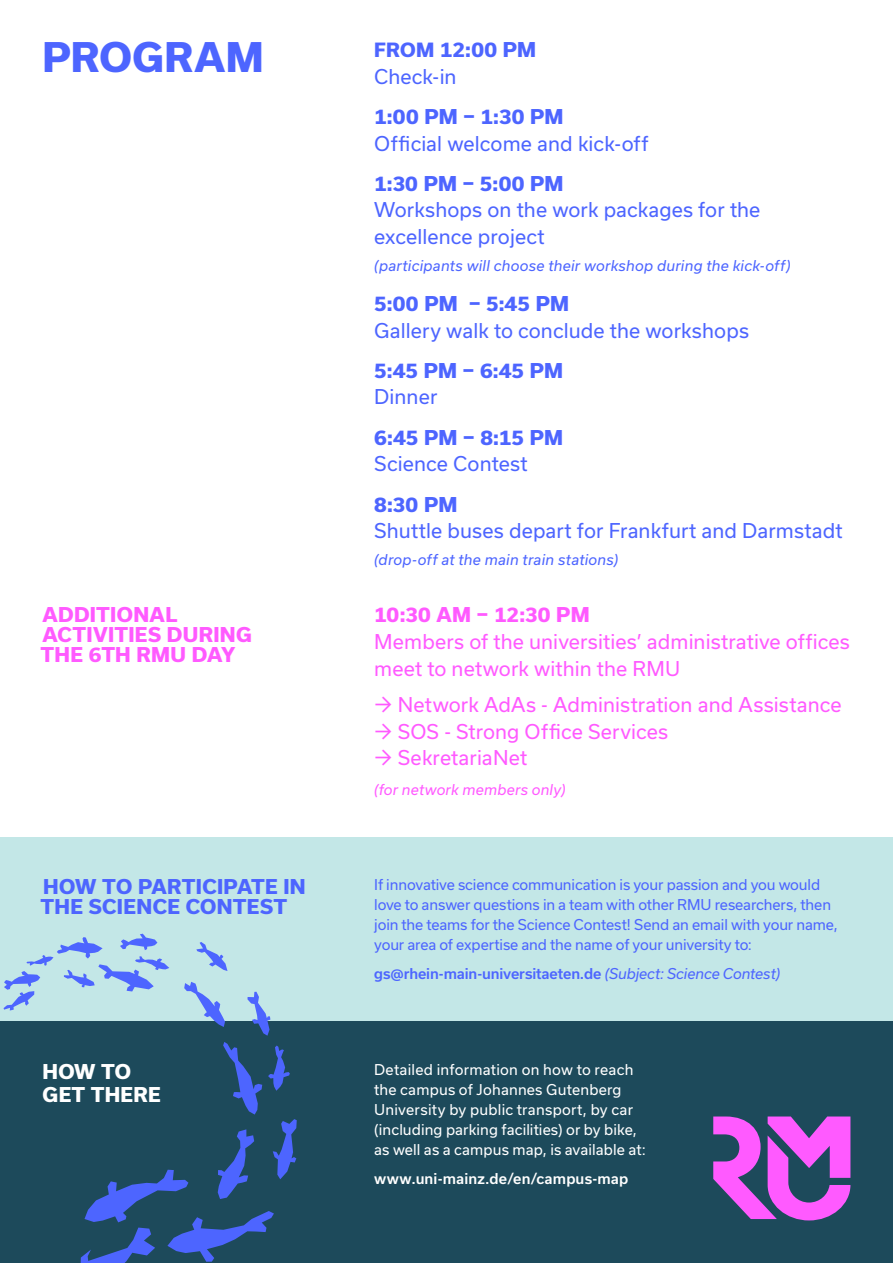
<style>
.page{position:relative;width:893px;height:1263px;background:#fff}
.page>*{position:absolute;margin:0;border:0;box-sizing:border-box;transform-origin:0 0}
.t1{font:800 39px "Usual";letter-spacing:.01em;color:#4d65ff}
.t2{font:19.5px/26.5px "Usual";letter-spacing:.005em;color:#4d65ff}
.t3{font:19.5px/26.5px "Usual";letter-spacing:.005em;color:#ff5aff}
.t4{font:800 19.5px/20px "Usual";letter-spacing:.005em;color:#4d65ff}
.t5{font:800 19.5px/20px "Usual";letter-spacing:.015em;color:#ff5aff}
.t6{font:800 19.5px/23.4px "Usual";letter-spacing:.015em;color:#fff}
.t7{font:14.25px/20px "Usual";letter-spacing:-.01em;color:#4d65ff}
.t8{font:14.25px/20px "Usual";letter-spacing:.01em;color:#fff}
.t9{font:italic 14.25px "Usual";letter-spacing:.015em;color:#4d65ff}
.t10{font:500 14.25px "Usual";letter-spacing:-.01em;color:#4d65ff}
.t11{font:500 14.25px "Usual";letter-spacing:.01em;color:#fff}
.t12{font:italic 14.25px "Usual";letter-spacing:.01em;color:#ff5aff}
.s1{font-weight:800;font-size:18.75px}
.s2{font-weight:800}
.s3{font-weight:400;font-style:italic}
</style>
<div class="page">
<div style="left:0;top:837px;width:893px;height:185px;background:#c3e7e7"></div>
<div style="left:0;top:1021px;width:893px;height:242px;background:#1d4a5b"></div>
<svg style="left:196px;top:942px;width:31px;height:29px"></svg>
<svg style="left:247px;top:992px;width:23px;height:44px"></svg>
<svg style="left:81px;top:1042px;width:216px;height:221px"></svg>
<svg style="left:184px;top:982px;width:41px;height:45px"></svg>
<svg style="left:4px;top:934px;width:165px;height:76px"></svg>
<svg style="left:713px;top:1116px;width:137px;height:104px"></svg>
<h1 class="t1" style="left:43px;top:35px;width:223px">PROGRAM</h1>
<h2 class="t2" style="left:374px;top:37px;width:163px"><span class="s1">FROM</span> <span class="s2">12:00 PM<br></span>Check-in</h2>
<h2 class="t4" style="left:374px;top:107px;width:191px">1:00 PM – 1:30 PM</h2>
<h2 class="t2" style="left:374px;top:130px;width:276px">Official welcome and kick-off</h2>
<h2 class="t4" style="left:374px;top:174px;width:191px">1:30 PM – 5:00 PM</h2>
<h2 class="t2" style="left:374px;top:197px;width:388px">Workshops on the work packages for the excellence project</h2>
<p class="t9" style="left:374px;top:257px;width:418px">(participants will choose their workshop during the kick-off)</p>
<h2 class="t4" style="left:374px;top:294px;width:196px">5:00 PM – 5:45 PM</h2>
<h2 class="t2" style="left:374px;top:317px;width:376px">Gallery walk to conclude the workshops</h2>
<h2 class="t4" style="left:374px;top:360px;width:191px">5:45 PM – 6:45 PM</h2>
<h2 class="t2" style="left:374px;top:384px;width:65px">Dinner</h2>
<h2 class="t4" style="left:374px;top:427px;width:191px">6:45 PM – 8:15 PM</h2>
<h2 class="t2" style="left:374px;top:451px;width:155px">Science Contest</h2>
<h2 class="t4" style="left:374px;top:494px;width:85px">8:30 PM</h2>
<h2 class="t2" style="left:374px;top:517px;width:470px">Shuttle buses depart for Frankfurt and Darmstadt</h2>
<p class="t9" style="left:374px;top:551px;width:246px">(drop-off at the main train stations)</p>
<h2 class="t5" style="left:40px;top:605px;width:213px">ADDITIONAL<br>ACTIVITIES DURING<br>THE 6TH RMU DAY</h2>
<h2 class="t5" style="left:374px;top:605px;width:217px">10:30 AM – 12:30 PM</h2>
<h2 class="t3" style="left:374px;top:628px;width:477px">Members of the universities’ administrative offices meet to network within the RMU</h2>
<h2 class="t3" style="left:374px;top:692px;width:469px">→ Network AdAs - Administration and Assistance</h2>
<h2 class="t3" style="left:374px;top:718px;width:296px">→ SOS - Strong Office Services</h2>
<h2 class="t3" style="left:374px;top:745px;width:155px">→ SekretariaNet</h2>
<p class="t12" style="left:374px;top:782px;width:193px">(for network members only)</p>
<h2 class="t4" style="left:40px;top:877px;width:267px">HOW TO PARTICIPATE IN<br>THE SCIENCE CONTEST</h2>
<p class="t7" style="left:374px;top:875px;width:465px">If innovative science communication is your passion and you would love to answer questions in a team with other RMU researchers, then join the teams for the Science Contest! Send an email with your name, your area of expertise and the name of your university to:</p>
<p class="t10" style="left:374px;top:966px;width:408px">gs@rhein-main-universitaeten.de <span class="s3">(Subject: Science Contest)</span></p>
<h2 class="t6" style="left:43px;top:1060px;width:120px">HOW TO<br>GET THERE</h2>
<p class="t8" style="left:374px;top:1059px;width:273px">Detailed information on how to reach the campus of Johannes Gutenberg University by public transport, by car (including parking facilities) or by bike, as well as a campus map, is available at:</p>
<p class="t11" style="left:374px;top:1170px;width:256px">www.uni-mainz.de/en/campus-map</p>
</div>
